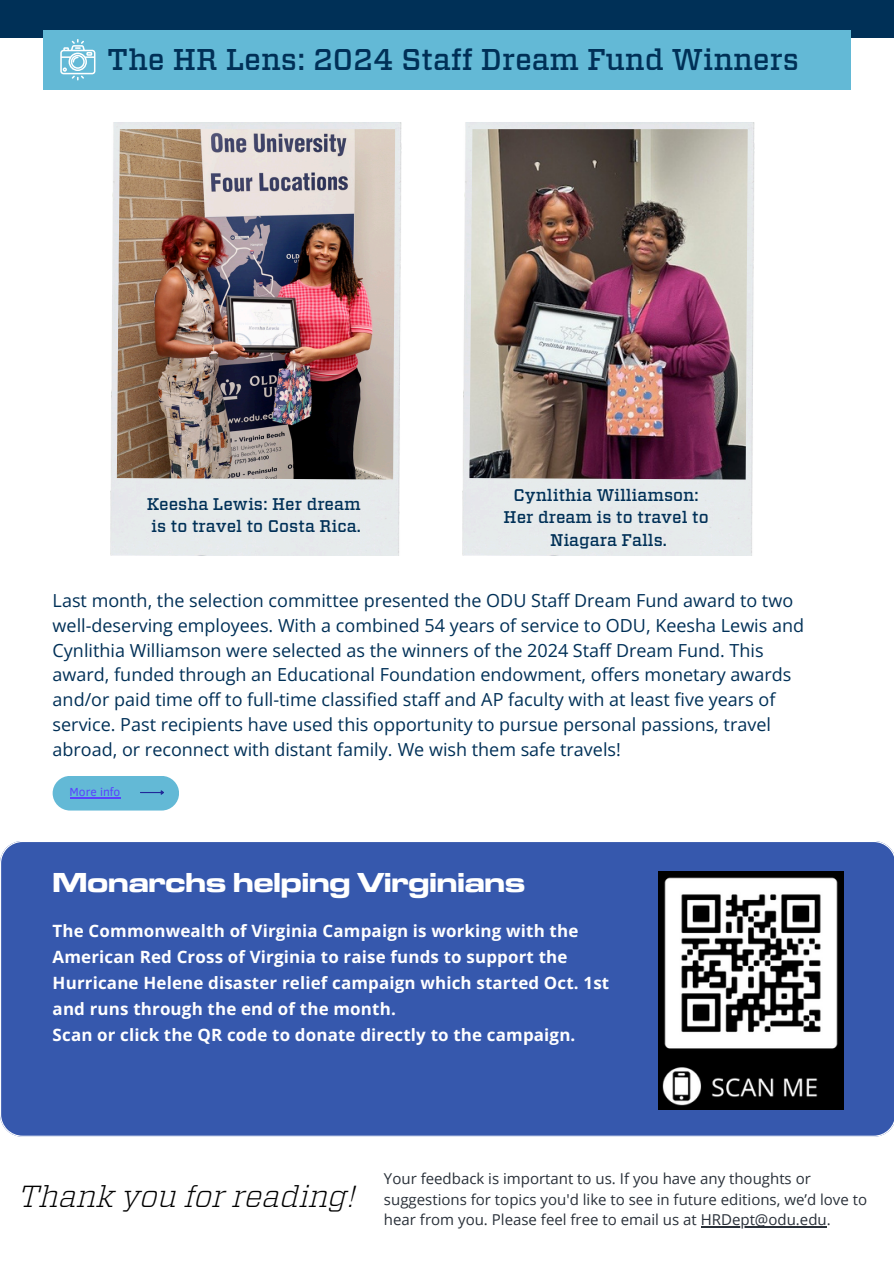
<style>
.page{position:relative;width:894px;height:1264px;background:#fff}
.page>*{position:absolute;margin:0;border:0;box-sizing:border-box;transform-origin:0 0}
.t1{font:italic 300 30.45px "Vitesse";color:#000}
.t2{font:500 30px "Vitesse";color:#003057}
.t3{font:700 28.5px "Microgramma Ext D";color:#fff}
.t4{font:18px/24.8px "Open Sans";color:#003057}
.t5{font:700 16.95px/25.8px "Open Sans";letter-spacing:.01em;color:#fff}
.t6{font:500 16.95px/22.5px "Vitesse";color:#003057}
.t7{font:15px/20.2px "Open Sans";color:#293039}
.t8{font:12px "Clear Sans";color:#5941ff}
</style>
<div class="page">
<div style="left:0;top:0;width:893px;height:38px;background:#003057"></div>
<div style="left:44px;top:30px;width:806px;height:60px;background:#63b9d6"></div>
<svg style="left:60px;top:39px;width:35px;height:41px"></svg>
<div style="left:0;top:841px;width:893px;height:295px;background:#3658ad"></div>
<img style="left:658px;top:871px;width:185px;height:238px">
<img style="left:110px;top:123px;width:292px;height:432px">
<img style="left:117px;top:129px;width:278px;height:350px">
<div style="left:462px;top:123px;width:292px;height:432px;background:#e6ebeb"></div>
<img style="left:469px;top:129px;width:278px;height:350px">
<hr style="left:700px;top:1225px;width:126px;height:2px;background:#293039">
<div style="left:53px;top:776px;width:126px;height:34px;background:#63b9d6;border-radius:17px"></div>
<hr style="left:70px;top:797px;width:50px;height:1px;background:#5941ff">
<svg style="left:140px;top:790px;width:24px;height:5px"></svg>
<p class="t2" style="left:107px;top:46px;width:693px">The HR Lens: 2024 Staff Dream Fund Winners</p>
<p class="t6" style="left:147px;top:493px;width:215px">Keesha Lewis: Her dream is to travel to Costa Rica.</p>
<h4 class="t6" style="left:503px;top:484px;width:207px;text-align:center">Cynlithia Williamson:<br>Her dream is to travel to<br>Niagara Falls.</h4>
<p class="t4" style="left:53px;top:587px;width:752px">Last month, the selection committee presented the ODU Staff Dream Fund award to two well-deserving employees. With a combined 54 years of service to ODU, Keesha Lewis and Cynlithia Williamson were selected as the winners of the 2024 Staff Dream Fund. This award, funded through an Educational Foundation endowment, offers monetary awards and/or paid time off to full-time classified staff and AP faculty with at least five years of service. Past recipients have used this opportunity to pursue personal passions, travel abroad, or reconnect with distant family. We wish them safe travels!</p>
<h3 class="t8" style="left:70px;top:783px;width:52px">More info</h3>
<h4 class="t3" style="left:53px;top:873px;width:474px">Monarchs helping Virginians</h4>
<h4 class="t5" style="left:53px;top:917px;width:558px">The Commonwealth of Virginia Campaign is working with the American Red Cross of Virginia to raise funds to support the Hurricane Helene disaster relief campaign which started Oct. 1st and runs through the end of the month.<br>Scan or click the QR code to donate directly to the campaign.</h4>
<p class="t1" style="left:19px;top:1183px;width:339px">Thank you for reading!</p>
<h1 class="t7" style="left:384px;top:1168px;width:484px">Your feedback is important to us. If you have any thoughts or suggestions for topics you'd like to see in future editions, we’d love to hear from you. Please feel free to email us at HRDept@odu.edu.</h1>
</div>
